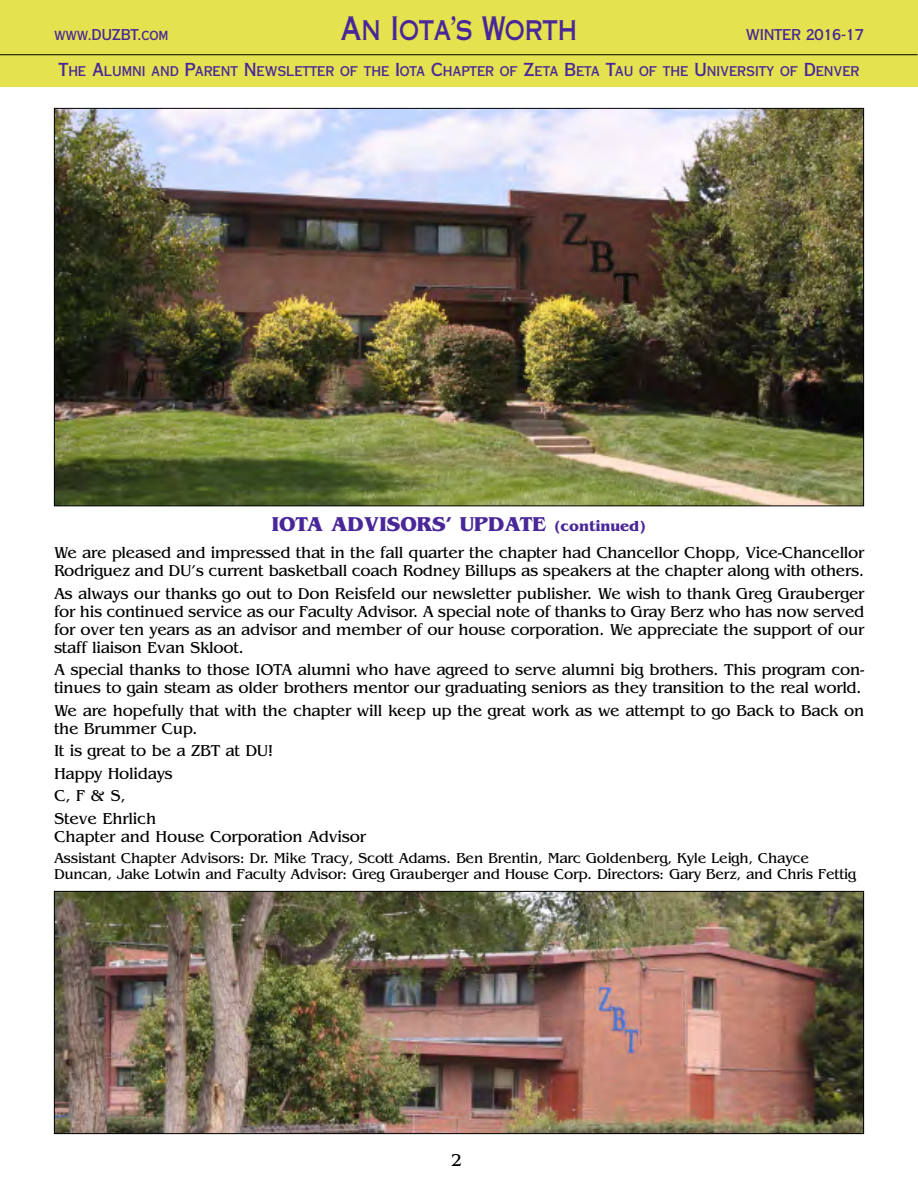
<style>
.page{position:relative;width:918px;height:1188px;background:#fff}
.page>*{position:absolute;margin:0;border:0;box-sizing:border-box;transform-origin:0 0}
.t1{font:32.4px "Copperplate Thirty One AB";letter-spacing:-.025em;color:#492798;scale:.74 1}
.t2{font:700 21px "Benguiat";color:#492798}
.t3{font:18px "Benguiat";color:#000}
.t4{font:16.5px/18px "Benguiat";letter-spacing:-.02em;color:#000}
.t5{font:15px/16.5px "Benguiat";letter-spacing:-.02em;color:#000}
.t6{font:15px "Copperplate Thirty AB";letter-spacing:-.02em;color:#492798}
.t7{font:13.5px "Copperplate Thirty AB";letter-spacing:-.01em;color:#492798}
.s1{font-size:18px}
.s2{font-size:15px}
</style>
<div class="page">
<div style="left:0;top:0;width:918px;height:87px;background:#e4e24f"></div>
<hr style="left:0;top:54px;width:918px;height:1px;background:#000">
<img style="left:56px;top:893px;width:806px;height:239px">
<div style="left:54px;top:891px;width:810px;height:243px;border:1px solid #000"></div>
<img style="left:56px;top:110px;width:806px;height:394px">
<h1 class="t1" style="left:340px;top:17px;width:322px">An Iota’s Worth</h1>
<p class="t6" style="left:746px;top:30px;width:120px">WINTER 2016-17</p>
<p class="t7" style="left:58px;top:66px;width:803px"><span class="s1">T</span>HE <span class="s1">A</span>LUMNI AND <span class="s1">P</span>ARENT <span class="s1">N</span>EWSLETTER OF THE <span class="s1">I</span>OTA <span class="s1">C</span>HAPTER OF <span class="s1">Z</span>ETA <span class="s1">B</span>ETA <span class="s1">T</span>AU OF THE <span class="s1">U</span>NIVERSITY OF <span class="s1">D</span>ENVER</p>
<p class="t6" style="left:54px;top:30px;width:116px">www.DUZBT.com</p>
<p class="t2" style="left:272px;top:511px;width:376px">IOTA ADVISORS’ UPDATE <span class="s2">(continued)</span></p>
<p class="t4" style="left:54px;top:543px;width:812px">We are pleased and impressed that in the fall quarter the chapter had Chancellor Chopp, Vice-Chancellor<br>Rodriguez and DU’s current basketball coach Rodney Billups as speakers at the chapter along with others.</p>
<p class="t4" style="left:54px;top:584px;width:812px;text-align:justify">As always our thanks go out to Don Reisfeld our newsletter publisher. We wish to thank Greg Grauberger for his continued service as our Faculty Advisor. A special note of thanks to Gray Berz who has now served for over ten years as an advisor and member of our house corporation. We appreciate the support of our staff liaison Evan Skloot.</p>
<p class="t4" style="left:54px;top:660px;width:812px">A special thanks to those IOTA alumni who have agreed to serve alumni big brothers. This program con&shy;tinues to gain steam as older brothers mentor our graduating seniors as they transition to the real world.</p>
<p class="t4" style="left:54px;top:701px;width:812px">We are hopefully that with the chapter will keep up the great work as we attempt to go Back to Back on the Brummer Cup.</p>
<p class="t4" style="left:54px;top:739px;width:221px;line-height:22.5px">It is great to be a ZBT at DU!<br>Happy Holidays<br>C, F &amp; S,<br>Steve Ehrlich</p>
<p class="t4" style="left:54px;top:827px;width:314px">Chapter and House Corporation Advisor</p>
<p class="t5" style="left:54px;top:849px;width:804px">Assistant Chapter Advisors: Dr. Mike Tracy, Scott Adams. Ben Brentin, Marc Goldenberg, Kyle Leigh, Chayce<br>Duncan, Jake Lotwin and Faculty Advisor: Greg Grauberger and House Corp. Directors: Gary Berz, and Chris Fettig</p>
<p class="t3" style="left:451px;top:1149px;width:13px">2</p>
</div>
